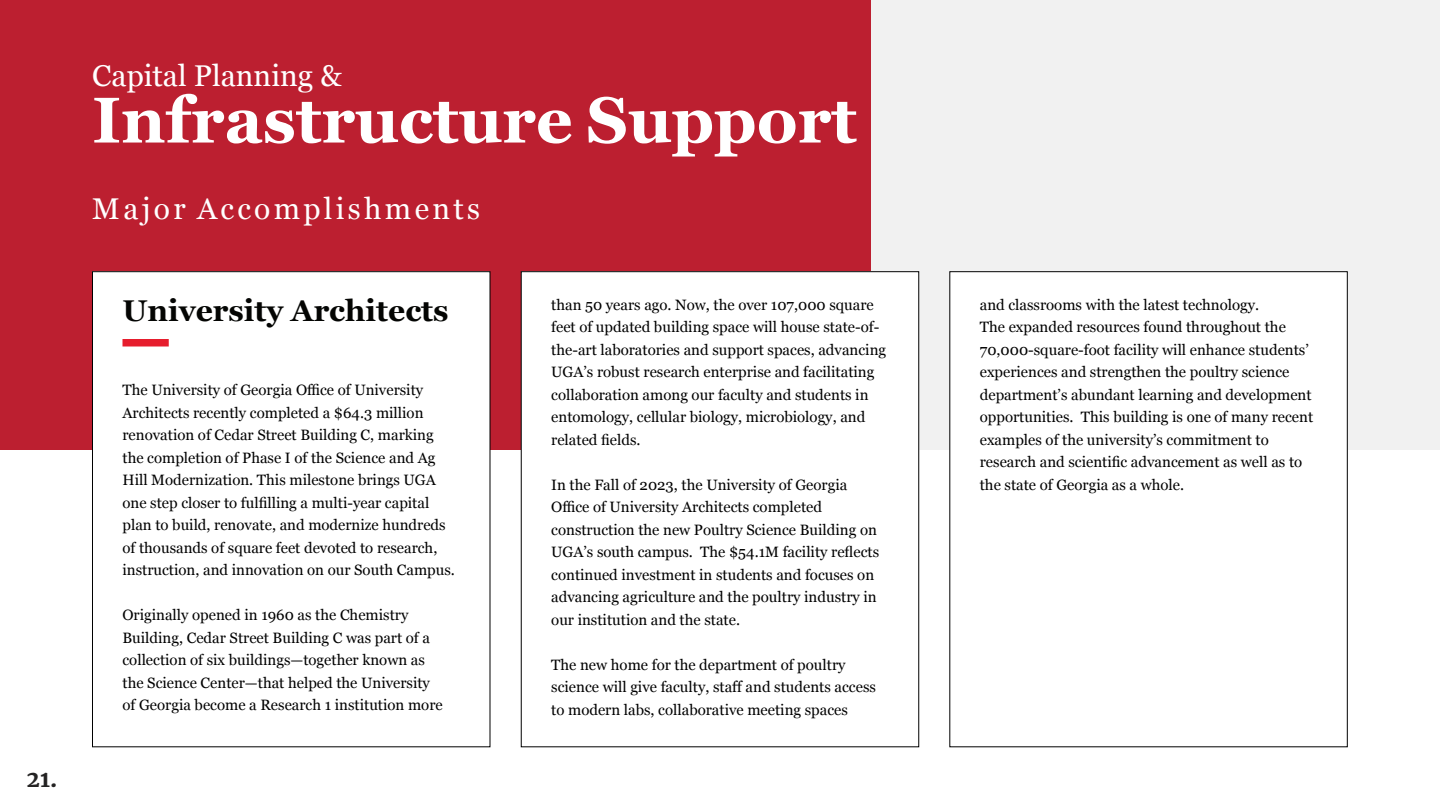
<style>
.page{position:relative;width:1440px;height:810px;background:#fff}
.page>*{position:absolute;margin:0;border:0;box-sizing:border-box;transform-origin:0 0}
.Title_01_Left{font:700 64.5px "Georgia";color:#fff}
.Title_03_Center{font:30px "Georgia";letter-spacing:.11em;color:#fff}
.Title_03_Left{font:700 30px "Georgia";color:#040503}
.Title_03_Left-2{font:30px "Georgia";color:#fff}
.t1{font:700 22.5px "Merriweather";color:#242323}
.t2{font:15px/22.5px "Georgia";color:#000}
</style>
<div class="page">
<div style="left:0;top:0;width:872px;height:449px;background:#bc1f30"></div>
<div style="left:872px;top:0;width:568px;height:449px;background:#f1f1f1"></div>
<div style="left:92px;top:272px;width:398px;height:475px;background:#fff"></div>
<div style="left:521px;top:272px;width:398px;height:475px;background:#fff"></div>
<div style="left:950px;top:272px;width:397px;height:475px;background:#fff"></div>
<div style="left:122px;top:339px;width:47px;height:7px;background:#e61d2d"></div>
<h3 class="t1" style="left:27px;top:765px;width:33px">21.</h3>
<p class="Title_03_Left-2" style="left:92px;top:53px;width:251px">Capital Planning &amp;</p>
<p class="Title_01_Left" style="left:92px;top:72px;width:766px">Infrastructure Support</p>
<p class="Title_03_Center" style="left:92px;top:187px;width:389px">Major Accomplishments</p>
<p class="Title_03_Left" style="left:123px;top:288px;width:328px">University Architects</p>
<p class="t2" style="left:122px;top:378px;width:334px">The University of Georgia Office of University Architects recently completed a $64.3 million renovation of Cedar Street Building C, marking the completion of Phase I of the Science and Ag Hill Modernization. This milestone brings UGA one step closer to fulfilling a multi-year capital plan to build, renovate, and modernize hundreds of thousands of square feet devoted to research, instruction, and innovation on our South Campus.</p>
<p class="t2" style="left:122px;top:603px;width:322px">Originally opened in 1960 as the Chemistry Building, Cedar Street Building C was part of a collection of six buildings—together known as the Science Center—that helped the University of Georgia become a Research 1 institution more</p>
<p class="t2" style="left:551px;top:293px;width:336px">than 50 years ago. Now, the over 107,000 square feet of updated building space will house state-of&shy;the-art laboratories and support spaces, advancing UGA’s robust research enterprise and facilitating collaboration among our faculty and students in entomology, cellular biology, microbiology, and related fields.</p>
<p class="t2" style="left:551px;top:473px;width:329px">In the Fall of 2023, the University of Georgia Office of University Architects completed construction the new Poultry Science Building on UGA’s south campus. The $54.1M facility reflects continued investment in students and focuses on advancing agriculture and the poultry industry in our institution and the state.</p>
<p class="t2" style="left:551px;top:653px;width:326px">The new home for the department of poultry science will give faculty, staff and students access to modern labs, collaborative meeting spaces</p>
<p class="t2" style="left:980px;top:293px;width:335px">and classrooms with the latest technology.<br>The expanded resources found throughout the 70,000-square-foot facility will enhance students’ experiences and strengthen the poultry science department’s abundant learning and development opportunities. This building is one of many recent examples of the university’s commitment to research and scientific advancement as well as to the state of Georgia as a whole.</p>
</div>
